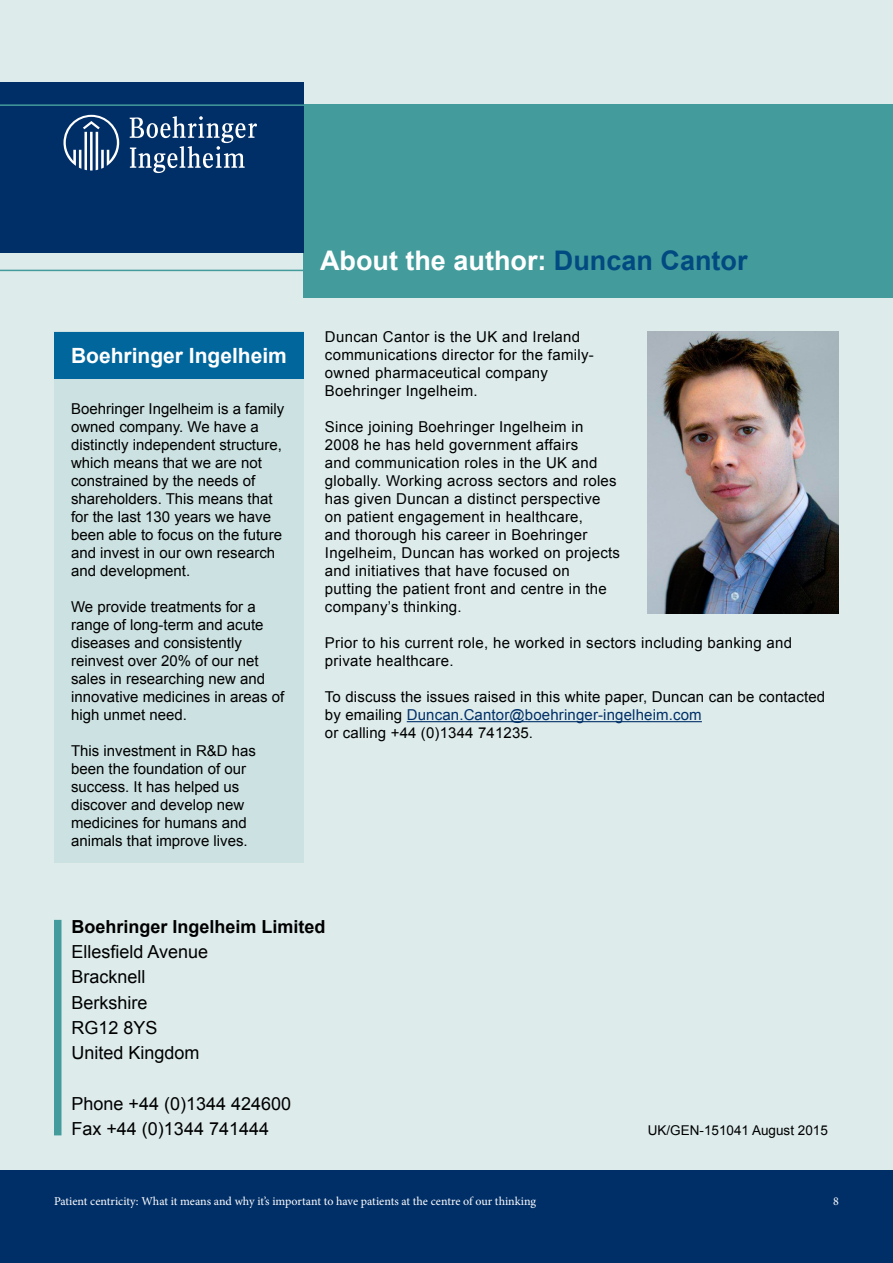
<style>
.page{position:relative;width:893px;height:1263px;background:#fff}
.page>*{position:absolute;margin:0;border:0;box-sizing:border-box;transform-origin:0 0}
.t1{font:700 27px "Arial";color:#fff}
.t2{font:700 21px "Arial";color:#fff}
.t3{font:18px/25.2px "Arial";color:#000}
.t4{font:700 18px "Arial";color:#000}
.t5{font:15px/18px "Arial";letter-spacing:.01em;color:#000}
.t6{font:13.5px "Arial";color:#000}
.t7{font:12px "Minion Pro";letter-spacing:-.005em;color:#fff}
.s1{color:#004a81}
.s2{color:#002f68}
</style>
<div class="page">
<div style="left:0;top:1169px;width:893px;height:94px;background:#002f68"></div>
<div style="left:0;top:0;width:893px;height:1169px;background:#ddebeb"></div>
<hr style="left:0;top:270px;width:893px;height:1px;background:#439b9b">
<hr style="left:407px;top:721px;width:295px;height:1px;background:#002f68">
<img style="left:648px;top:332px;width:191px;height:281px">
<div style="left:54px;top:332px;width:250px;height:531px;background:#cce1e1"></div>
<div style="left:54px;top:332px;width:250px;height:46px;background:#00669c"></div>
<div style="left:304px;top:104px;width:589px;height:194px;background:#439b9b"></div>
<div style="left:0;top:82px;width:304px;height:171px;background:#002f68"></div>
<div style="left:54px;top:920px;width:8px;height:215px;background:#439b9b"></div>
<svg style="left:63px;top:115px;width:56px;height:56px"></svg>
<svg style="left:130px;top:116px;width:127px;height:57px"></svg>
<hr style="left:0;top:104px;width:893px;height:2px;background:#439b9b">
<h2 class="t2" style="left:71px;top:341px;width:217px">Boehringer Ingelheim</h2>
<p class="t5" style="left:71px;top:400px;width:215px">Boehringer Ingelheim is a family owned company. We have a distinctly independent structure, which means that we are not constrained by the needs of shareholders. This means that for the last 130 years we have been able to focus on the future and invest in our own research and development.</p>
<p class="t5" style="left:71px;top:598px;width:215px">We provide treatments for a range of long-term and acute diseases and consistently reinvest over 20% of our net sales in researching new and innovative medicines in areas of high unmet need.</p>
<p class="t5" style="left:71px;top:742px;width:187px">This investment in R&amp;D has been the foundation of our success. It has helped us discover and develop new medicines for humans and animals that improve lives.</p>
<h1 class="t1" style="left:320px;top:242px;width:429px">About the author: <span class="s1">Duncan Cantor</span></h1>
<p class="t5" style="left:325px;top:328px;width:270px">Duncan Cantor is the UK and Ireland communications director for the family&shy;owned pharmaceutical company<br>Boehringer Ingelheim.</p>
<p class="t5" style="left:325px;top:418px;width:297px">Since joining Boehringer Ingelheim in 2008 he has held government affairs<br>and communication roles in the UK and globally. Working across sectors and roles has given Duncan a distinct perspective on patient engagement in healthcare,<br>and thorough his career in Boehringer Ingelheim, Duncan has worked on projects and initiatives that have focused on putting the patient front and centre in the company’s thinking.</p>
<p class="t5" style="left:325px;top:634px;width:469px">Prior to his current role, he worked in sectors including banking and private healthcare.</p>
<p class="t5" style="left:325px;top:688px;width:502px">To discuss the issues raised in this white paper, Duncan can be contacted by emailing <span class="s2">Duncan.Cantor@boehringer-ingelheim.com<br></span>or calling +44 (0)1344 741235.</p>
<p class="t4" style="left:71px;top:915px;width:256px">Boehringer Ingelheim Limited</p>
<p class="t3" style="left:71px;top:939px;width:138px">Ellesfield Avenue<br>Bracknell<br>Berkshire<br>RG12 8YS<br>United Kingdom</p>
<p class="t3" style="left:71px;top:1091px;width:221px">Phone +44 (0)1344 424600<br>Fax +44 (0)1344 741444</p>
<p class="t6" style="left:648px;top:1121px;width:182px">UK/GEN-151041 August 2015</p>
<p class="t7" style="left:54px;top:1193px;width:484px">Patient centricity: What it means and why it’s important to have patients at the centre of our thinking</p>
<p class="t7" style="left:833px;top:1193px;width:7px">8</p>
</div>
